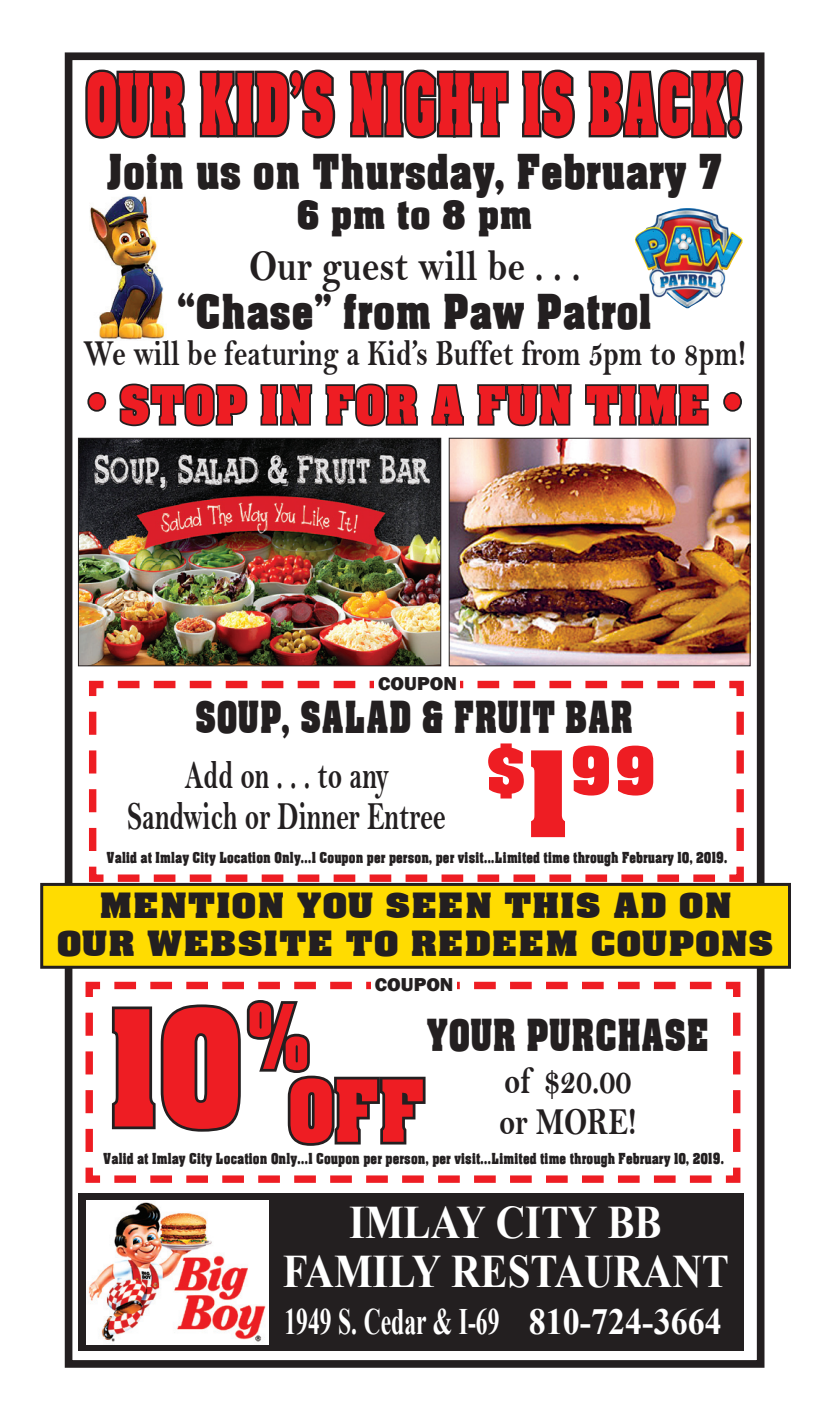
<style>
.page{position:relative;width:829px;height:1417px;background:#fff}
.page>*{position:absolute;margin:0;border:0;box-sizing:border-box;transform-origin:0 0}
.t1{font:800 173.4px "Aaron";color:#ee1d23;scale:.85 1}
.t2{font:800 92.1px "Aaron";color:#ee1d23;scale:.88 1}
.t3{font:800 91.5px "Aaron";color:#ee1d23;scale:.61 1}
.t4{font:800 70.5px "Aaron";color:#ee1d23}
.t5{font:800 55.8px "Aaron";color:#ee1d23;scale:.94 1}
.t6{font:800 52.5px "Aaron";color:#231f20;scale:.83 1}
.t7{font:800 48px "Aaron";color:#231f20;scale:.76 1}
.t8{font:800 48px "Aaron";color:#231f20;scale:.78 1}
.t9{font:700 46.5px/48.6px "Times New Roman";color:#fff;text-align:center;scale:.87 1}
.t10{font:44.1px "Bell MT Bold";color:#231f20;scale:.83 1}
.t11{font:800 43.2px "Aaron";color:#231f20;scale:.93 1}
.t12{font:40.2px "Bell MT Bold";color:#231f20;scale:.67 1}
.t13{font:38.4px "Bell MT Bold";color:#231f20;scale:.78 1}
.t14{font:800 37.8px "Aaron";color:#231f20;scale:1.16 1}
.t15{font:700 37.2px "Times New Roman";color:#fff;scale:.63 1}
.t16{font:36.9px "Bell MT Bold";color:#231f20;scale:.77 1}
.t17{font:700 36.9px "Times New Roman";color:#fff;scale:.92 1}
.t18{font:800 19.2px "Franklin Gothic";color:#231f20}
.t19{font:800 16.5px "Aaron";color:#231f20;scale:.8 1}
.s1{font-family:"Impact";font-weight:400}
.s2{font-size:128.1px}
</style>
<div class="page">
<div style="left:65px;top:52px;width:699px;height:1315px;border:8px solid #231f20"></div>
<svg style="left:85px;top:69px;width:101px;height:70px"></svg>
<svg style="left:199px;top:69px;width:137px;height:70px"></svg>
<svg style="left:350px;top:69px;width:159px;height:70px"></svg>
<svg style="left:522px;top:69px;width:53px;height:70px"></svg>
<svg style="left:586px;top:52px;width:159px;height:87px"></svg>
<svg style="left:87px;top:392px;width:20px;height:20px"></svg>
<svg style="left:119px;top:383px;width:129px;height:44px"></svg>
<svg style="left:260px;top:384px;width:53px;height:42px"></svg>
<svg style="left:325px;top:383px;width:93px;height:44px"></svg>
<svg style="left:431px;top:384px;width:33px;height:42px"></svg>
<svg style="left:477px;top:384px;width:95px;height:43px"></svg>
<svg style="left:585px;top:384px;width:124px;height:42px"></svg>
<svg style="left:723px;top:392px;width:19px;height:20px"></svg>
<div style="left:78px;top:1193px;width:665px;height:158px;background:#231f20"></div>
<img style="left:86px;top:1200px;width:182px;height:144px">
<img style="left:450px;top:440px;width:298px;height:224px">
<div style="left:448px;top:438px;width:302px;height:228px;border:1px solid #231f20"></div>
<img style="left:80px;top:440px;width:359px;height:224px">
<div style="left:78px;top:438px;width:363px;height:228px;border:1px solid #231f20"></div>
<svg style="left:85px;top:981px;width:656px;height:202px"></svg>
<div style="left:371px;top:974px;width:86px;height:21px;background:#fff"></div>
<svg style="left:109px;top:995px;width:319px;height:154px"></svg>
<svg style="left:85px;top:680px;width:662px;height:203px"></svg>
<div style="left:374px;top:673px;width:86px;height:21px;background:#fff"></div>
<img style="left:634px;top:208px;width:108px;height:100px">
<img style="left:90px;top:196px;width:75px;height:144px">
<div style="left:42px;top:884px;width:747px;height:83px;background:#ffdc01"></div>
<div style="left:40px;top:883px;width:750px;height:85px;border:3px solid #231f20"></div>
<p class="t3" style="left:86px;top:51px;width:1078px">OUR KID’S NIGHT IS BACK!</p>
<p class="t6" style="left:106px;top:141px;width:745px">Join us on Thursday, February 7</p>
<p class="t11" style="left:296px;top:189px;width:255px">6 pm to 8 pm</p>
<p class="t10" style="left:249px;top:239px;width:400px">Our guest will be . . .</p>
<p class="t6" style="left:177px;top:281px;width:573px">“Chase” from Paw Patrol</p>
<p class="t16" style="left:83px;top:331px;width:861px">We will be featuring a Kid’s Buffet from 5pm to 8pm!</p>
<p class="t5" style="left:88px;top:372px;width:697px"><span class="s1">•</span> STOP IN FOR A FUN TIME <span class="s1">•</span></p>
<p class="t18" style="left:378px;top:671px;width:80px">COUPON</p>
<p class="t7" style="left:195px;top:689px;width:578px">SOUP, SALAD &amp; FRUIT BAR</p>
<p class="t12" style="left:185px;top:751px;width:306px">Add on . . . to any</p>
<p class="t12" style="left:127px;top:792px;width:476px">Sandwich or Dinner Entree</p>
<p class="t19" style="left:107px;top:847px;width:777px">Valid at Imlay City Location Only...1 Coupon per person, per visit...Limited time through February 10, 2019.</p>
<p class="t4" style="left:485px;top:729px;width:174px">$<span class="s2">1</span>99</p>
<p class="t14" style="left:99px;top:882px;width:547px">MENTION YOU SEEN THIS AD ON</p>
<p class="t14" style="left:57px;top:920px;width:620px">OUR WEBSITE TO REDEEM COUPONS</p>
<p class="t18" style="left:374px;top:971px;width:80px">COUPON</p>
<p class="t8" style="left:426px;top:1006px;width:365px">YOUR PURCHASE</p>
<p class="t13" style="left:504px;top:1057px;width:165px">of $20.00</p>
<p class="t1" style="left:110px;top:966px;width:239px">10<sup>%</sup></p>
<p class="t2" style="left:288px;top:1057px;width:158px">OFF</p>
<p class="t13" style="left:499px;top:1099px;width:178px">or MORE!</p>
<p class="t19" style="left:103px;top:1148px;width:777px">Valid at Imlay City Location Only...1 Coupon per person, per visit...Limited time through February 10, 2019.</p>
<p class="t9" style="left:282px;top:1197px;width:514px">IMLAY CITY BB<br>FAMILY RESTAURANT</p>
<p class="t15" style="left:284px;top:1296px;width:342px">1949 S. Cedar &amp; I-69</p>
<p class="t17" style="left:528px;top:1296px;width:211px">810-724-3664</p>
</div>
